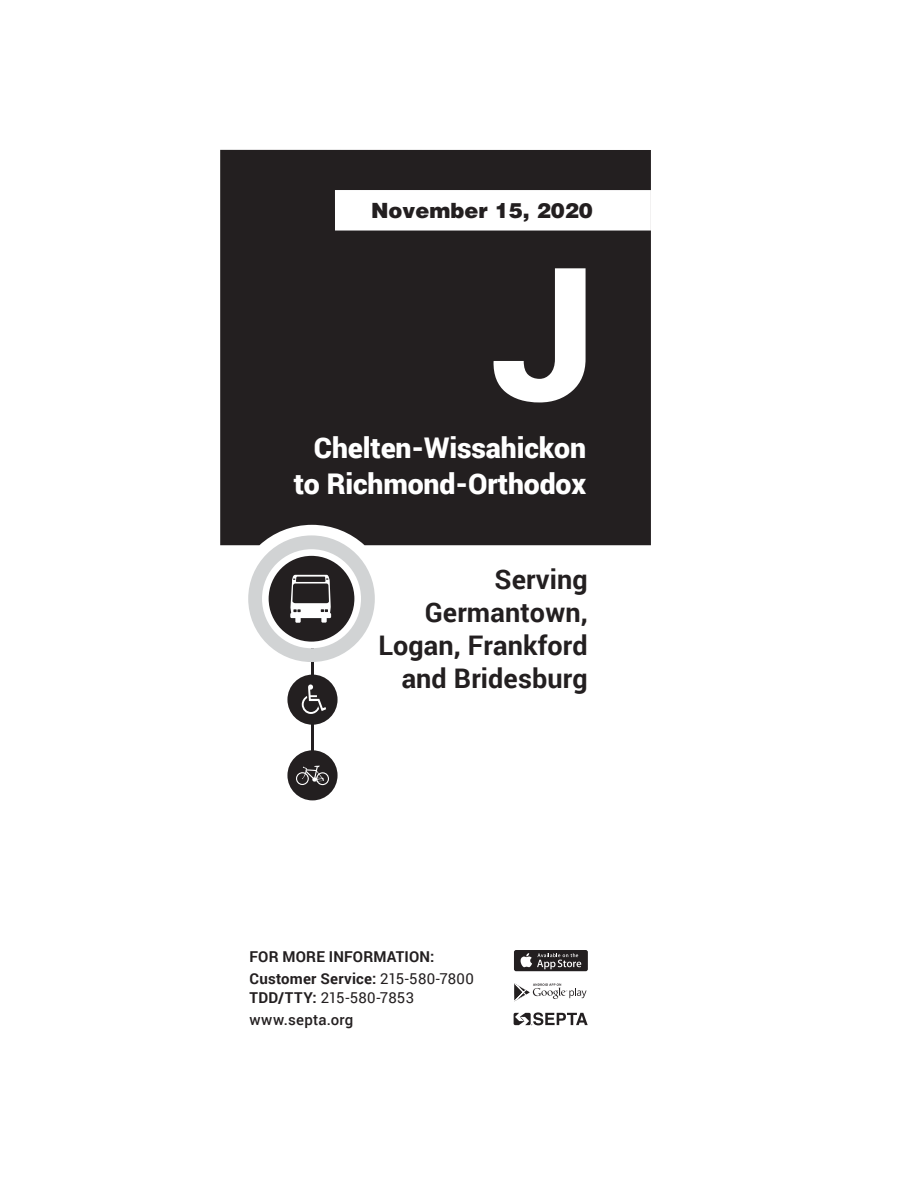
<style>
.page{position:relative;width:918px;height:1188px;background:#fff}
.page>*{position:absolute;margin:0;border:0;box-sizing:border-box;transform-origin:0 0}
.t1{font:900 186px "Roboto";color:#fff}
.t2{font:900 28.5px/36px "Roboto";letter-spacing:-.005em;color:#fff;text-align:right}
.t3{font:700 27px/33px "Roboto";letter-spacing:.005em;color:#231f20;text-align:right}
.t4{font:900 21px "Helvetica";color:#231f20}
.t5{font:700 15px/21.9px "Roboto";letter-spacing:.015em;color:#231f20}
.t6{font:500 15px/21.9px "Roboto";letter-spacing:.015em;color:#231f20}
.s1{font-weight:400}
.s2{font-weight:700}
</style>
<div class="page">
<div style="left:220px;top:150px;width:431px;height:395px;background:#231f20"></div>
<hr style="left:311px;top:648px;width:3px;height:146px;background:#231f20">
<div style="left:287px;top:750px;width:51px;height:50px;background:#231f20;border-radius:50%"></div>
<svg style="left:296px;top:766px;width:33px;height:19px"></svg>
<div style="left:287px;top:675px;width:51px;height:50px;background:#231f20;border-radius:50%"></div>
<svg style="left:302px;top:684px;width:24px;height:30px"></svg>
<div style="left:335px;top:190px;width:316px;height:41px;background:#fff"></div>
<div style="left:269px;top:556px;width:85px;height:86px;background:#231f20;border-radius:50%"></div>
<svg style="left:290px;top:575px;width:41px;height:48px"></svg>
<div style="left:248px;top:535px;width:127px;height:127px;border:14px solid #d1d3d4;border-radius:50%"></div>
<div style="left:514px;top:950px;width:74px;height:21px;background:#231f20;border-radius:2px"></div>
<svg style="left:520px;top:953px;width:61px;height:16px"></svg>
<svg style="left:514px;top:983px;width:73px;height:18px"></svg>
<svg style="left:513px;top:1012px;width:18px;height:14px"></svg>
<svg style="left:514px;top:1012px;width:74px;height:13px"></svg>
<h3 class="t4" style="left:371px;top:197px;width:223px">November 15, 2020</h3>
<h1 class="t1" style="left:488px;top:203px;width:109px">J</h1>
<h2 class="t2" style="left:294px;top:428px;width:294px">Chelten-Wissahickon to Richmond-Orthodox</h2>
<h3 class="t3" style="left:378px;top:562px;width:211px">Serving<br>Germantown,<br>Logan, Frankford and Bridesburg</h3>
<p class="t5" style="left:250px;top:945px;width:226px">FOR MORE INFORMATION:<br>Customer Service: <span class="s1">215-580-7800</span></p>
<p class="t6" style="left:250px;top:986px;width:166px"><span class="s2">TDD/TTY:</span> <span class="s1">215-580-7853 </span>www.septa.org</p>
</div>
